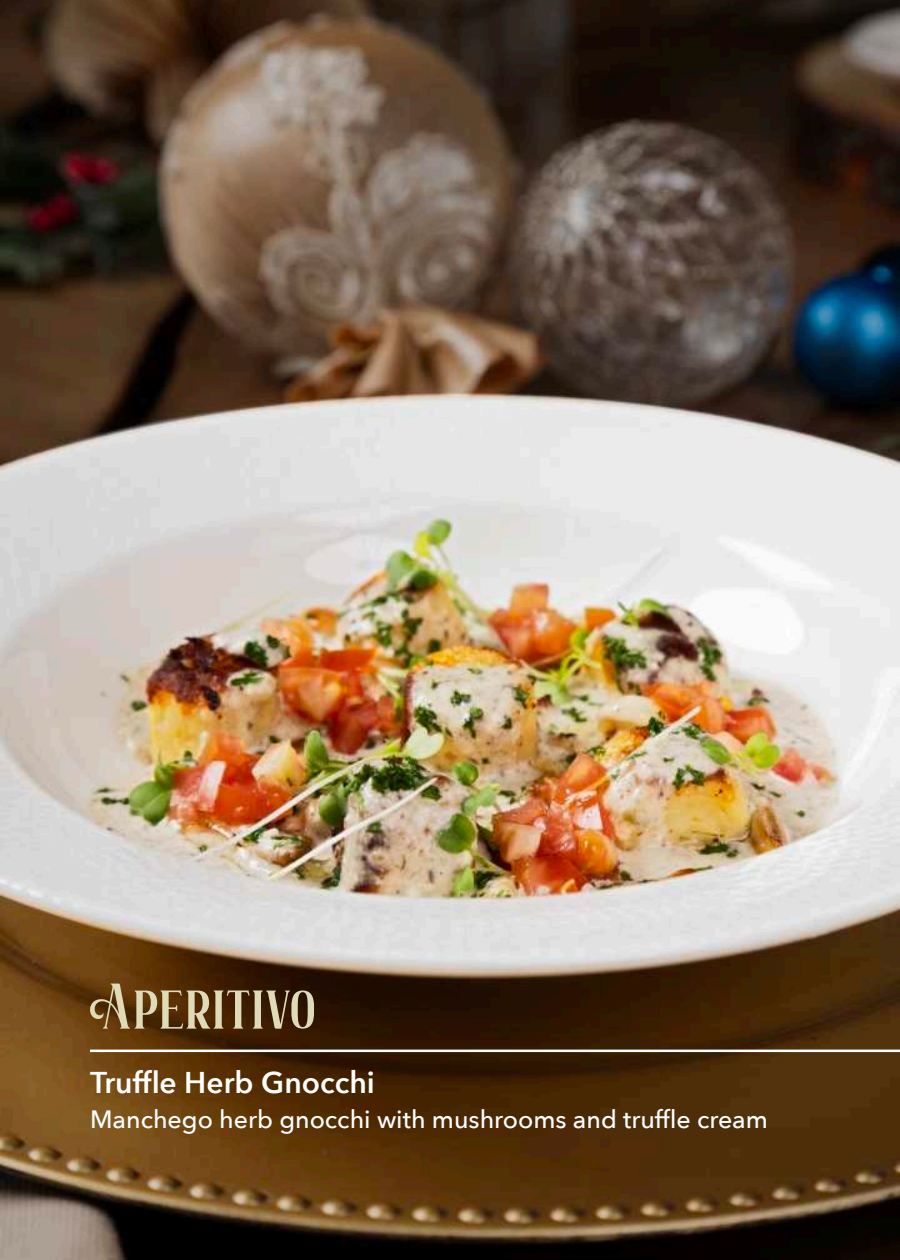
<style>
.page{position:relative;width:900px;height:1260px;background:#fff}
.page>*{position:absolute;margin:0;border:0;box-sizing:border-box;transform-origin:0 0}
.t1{font:60px "Mick Caster";letter-spacing:.04em;color:#dfdab8}
.t2{font:600 30px "Avenir Next";color:#fff}
.t3{font:500 25px "Avenir Next";color:#fff}
</style>
<div class="page">
<img style="left:0;top:0;width:900px;height:1260px">
<hr style="left:90px;top:1050px;width:810px;height:2px;background:#fff">
<h1 class="t1" style="left:90px;top:978px;width:226px">Aperitivo</h1>
<p class="t2" style="left:90px;top:1057px;width:286px">Truf昀氀e Herb Gnocchi</p>
<p class="t3" style="left:90px;top:1098px;width:679px">Manchego herb gnocchi with mushrooms and truf昀氀e cream</p>
</div>
